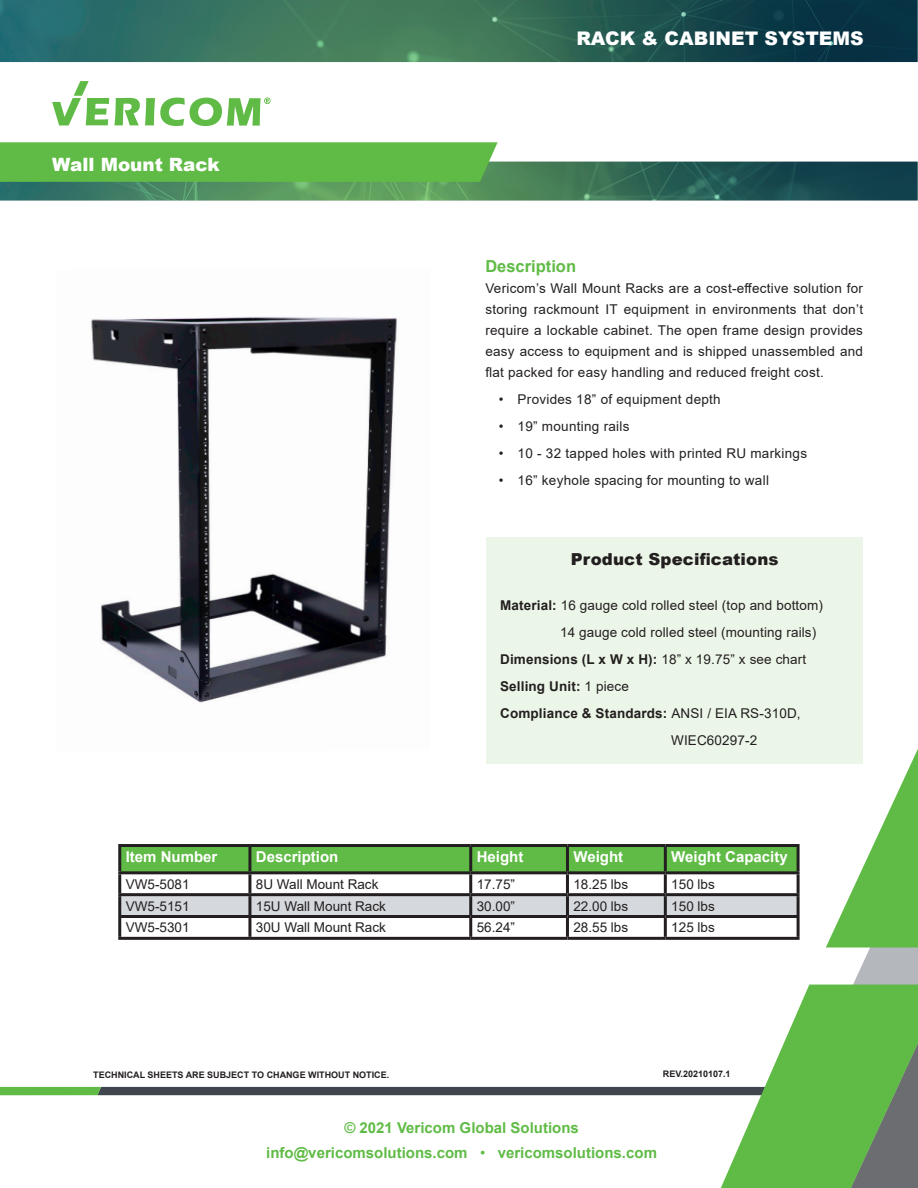
<style>
.page{position:relative;width:918px;height:1188px;background:#fff}
.page>*{position:absolute;margin:0;border:0;box-sizing:border-box;transform-origin:0 0}
.t1{font:900 18.75px "Arial";color:#fff}
.t2{font:900 18.3px "Arial";color:#fff}
.t3{font:900 16.5px "Arial";letter-spacing:.01em;color:#231f20}
.t4{font:700 16.5px "Arial";color:#60bb46}
.t5{font:700 15px/24.8px "Arial";color:#60bb46;text-align:center}
.t6{font:700 15px "Arial";color:#fff}
.t7{font:13.5px/21px "Arial";letter-spacing:.01em;color:#231f20;text-align:justify}
.t8{font:700 13.5px "Arial";letter-spacing:.01em;color:#231f20}
.t9{font:700 9px "Arial";color:#231f20}
.s1{font-weight:700}
.s2{font-weight:400}
</style>
<div class="page">
<svg style="left:98px;top:1086px;width:617px;height:9px;background:#52585f"></svg>
<svg style="left:0;top:1087px;width:101px;height:8px"></svg>
<svg style="left:809px;top:948px;width:109px;height:37px;fill:#b4b8bc"></svg>
<svg style="left:715px;top:985px;width:203px;height:203px"></svg>
<svg style="left:826px;top:749px;width:92px;height:199px"></svg>
<img style="left:0;top:0;width:918px;height:200px">
<div style="left:0;top:142px;width:498px;height:40px;background:#60bb46"></div>
<div style="left:487px;top:537px;width:376px;height:227px;background:#ecf6e8"></div>
<div style="left:121px;top:847px;width:676px;height:24px;background:#60bb46"></div>
<svg style="left:121px;top:874px;width:676px;height:63px"></svg>
<div style="left:121px;top:896px;width:676px;height:19px;background:#d5d8dc"></div>
<hr style="left:118px;top:844px;width:132px;height:3px;background:#231f20">
<hr style="left:118px;top:847px;width:3px;height:24px;background:#231f20">
<hr style="left:250px;top:844px;width:221px;height:3px;background:#231f20">
<hr style="left:248px;top:847px;width:3px;height:24px;background:#231f20">
<hr style="left:471px;top:844px;width:96px;height:3px;background:#231f20">
<hr style="left:469px;top:847px;width:3px;height:24px;background:#231f20">
<hr style="left:567px;top:844px;width:98px;height:3px;background:#231f20">
<hr style="left:566px;top:847px;width:3px;height:24px;background:#231f20">
<hr style="left:665px;top:844px;width:135px;height:3px;background:#231f20">
<hr style="left:664px;top:847px;width:3px;height:24px;background:#231f20">
<hr style="left:797px;top:847px;width:3px;height:24px;background:#231f20">
<hr style="left:118px;top:871px;width:132px;height:3px;background:#231f20">
<hr style="left:118px;top:874px;width:3px;height:19px;background:#231f20">
<hr style="left:118px;top:893px;width:132px;height:3px;background:#231f20">
<hr style="left:118px;top:896px;width:3px;height:19px;background:#231f20">
<hr style="left:250px;top:893px;width:221px;height:3px;background:#231f20">
<hr style="left:471px;top:893px;width:96px;height:3px;background:#231f20">
<hr style="left:567px;top:893px;width:98px;height:3px;background:#231f20">
<hr style="left:665px;top:893px;width:135px;height:3px;background:#231f20">
<hr style="left:118px;top:915px;width:132px;height:3px;background:#231f20">
<hr style="left:118px;top:918px;width:3px;height:19px;background:#231f20">
<hr style="left:250px;top:915px;width:221px;height:3px;background:#231f20">
<hr style="left:471px;top:915px;width:96px;height:3px;background:#231f20">
<hr style="left:567px;top:915px;width:98px;height:3px;background:#231f20">
<hr style="left:665px;top:915px;width:135px;height:3px;background:#231f20">
<hr style="left:118px;top:937px;width:132px;height:3px;background:#231f20">
<hr style="left:250px;top:937px;width:221px;height:3px;background:#231f20">
<hr style="left:471px;top:937px;width:96px;height:3px;background:#231f20">
<hr style="left:567px;top:937px;width:98px;height:3px;background:#231f20">
<hr style="left:665px;top:937px;width:135px;height:3px;background:#231f20">
<hr style="left:250px;top:871px;width:221px;height:3px;background:#231f20">
<hr style="left:248px;top:874px;width:3px;height:19px;background:#231f20">
<hr style="left:471px;top:871px;width:96px;height:3px;background:#231f20">
<hr style="left:469px;top:874px;width:3px;height:19px;background:#231f20">
<hr style="left:567px;top:871px;width:98px;height:3px;background:#231f20">
<hr style="left:566px;top:874px;width:3px;height:19px;background:#231f20">
<hr style="left:665px;top:871px;width:135px;height:3px;background:#231f20">
<hr style="left:664px;top:874px;width:3px;height:19px;background:#231f20">
<hr style="left:797px;top:874px;width:3px;height:19px;background:#231f20">
<hr style="left:248px;top:896px;width:3px;height:19px;background:#231f20">
<hr style="left:469px;top:896px;width:3px;height:19px;background:#231f20">
<hr style="left:566px;top:896px;width:3px;height:19px;background:#231f20">
<hr style="left:664px;top:896px;width:3px;height:19px;background:#231f20">
<hr style="left:797px;top:896px;width:3px;height:19px;background:#231f20">
<hr style="left:248px;top:918px;width:3px;height:19px;background:#231f20">
<hr style="left:469px;top:918px;width:3px;height:19px;background:#231f20">
<hr style="left:566px;top:918px;width:3px;height:19px;background:#231f20">
<hr style="left:664px;top:918px;width:3px;height:19px;background:#231f20">
<hr style="left:797px;top:918px;width:3px;height:19px;background:#231f20">
<img style="left:91px;top:316px;width:306px;height:387px">
<h2 class="t2" style="left:52px;top:151px;width:169px">Wall Mount Rack</h2>
<h1 class="t1" style="left:576px;top:25px;width:289px">RACK &amp; CABINET SYSTEMS</h1>
<p class="t4" style="left:485px;top:255px;width:92px">Description</p>
<p class="t7" style="left:485px;top:278px;width:379px">Vericom’s Wall Mount Racks are a cost-effective solution for storing rackmount IT equipment in environments that don’t require a lockable cabinet. The open frame design provides easy access to equipment and is shipped unassembled and flat packed for easy handling and reduced freight cost.</p>
<p class="t7" style="left:499px;top:389px;width:223px">• Provides 18” of equipment depth</p>
<p class="t7" style="left:499px;top:416px;width:132px">• 19” mounting rails</p>
<p class="t7" style="left:499px;top:443px;width:310px">• 10 - 32 tapped holes with printed RU markings</p>
<p class="t7" style="left:499px;top:470px;width:272px">• 16” keyhole spacing for mounting to wall</p>
<p class="t3" style="left:571px;top:547px;width:209px">Product Specifications</p>
<p class="t7" style="left:500px;top:595px;width:324px"><span class="s1">Material:</span> 16 gauge cold rolled steel (top and bottom)</p>
<p class="t7" style="left:560px;top:622px;width:258px">14 gauge cold rolled steel (mounting rails)</p>
<p class="t7" style="left:500px;top:649px;width:308px"><span class="s1">Dimensions (L x W x H):</span> 18” x 19.75” x see chart</p>
<p class="t8" style="left:500px;top:677px;width:130px">Selling Unit: <span class="s2">1 piece</span></p>
<p class="t8" style="left:500px;top:704px;width:302px">Compliance &amp; Standards: <span class="s2">ANSI / EIA RS-310D,</span></p>
<p class="t7" style="left:671px;top:730px;width:88px">WIEC60297-2</p>
<p class="t6" style="left:126px;top:847px;width:93px">Item Number</p>
<p class="t6" style="left:256px;top:847px;width:84px">Description</p>
<p class="t6" style="left:477px;top:847px;width:48px">Height</p>
<p class="t6" style="left:573px;top:847px;width:51px">Weight</p>
<p class="t6" style="left:671px;top:847px;width:118px">Weight Capacity</p>
<p class="t7" style="left:126px;top:873px;width:65px">VW5-5081</p>
<p class="t7" style="left:256px;top:873px;width:124px">8U Wall Mount Rack</p>
<p class="t7" style="left:477px;top:873px;width:40px">17.75”</p>
<p class="t7" style="left:573px;top:873px;width:56px">18.25 lbs</p>
<p class="t7" style="left:671px;top:873px;width:45px">150 lbs</p>
<p class="t7" style="left:126px;top:895px;width:65px">VW5-5151</p>
<p class="t7" style="left:256px;top:895px;width:132px">15U Wall Mount Rack</p>
<p class="t7" style="left:477px;top:895px;width:40px">30.00”</p>
<p class="t7" style="left:573px;top:895px;width:56px">22.00 lbs</p>
<p class="t7" style="left:671px;top:895px;width:45px">150 lbs</p>
<p class="t7" style="left:126px;top:917px;width:65px">VW5-5301</p>
<p class="t7" style="left:256px;top:917px;width:132px">30U Wall Mount Rack</p>
<p class="t7" style="left:477px;top:917px;width:40px">56.24”</p>
<p class="t7" style="left:573px;top:917px;width:56px">28.55 lbs</p>
<p class="t7" style="left:671px;top:917px;width:45px">125 lbs</p>
<p class="t9" style="left:93px;top:1069px;width:297px">TECHNICAL SHEETS ARE SUBJECT TO CHANGE WITHOUT NOTICE.</p>
<p class="t9" style="left:663px;top:1067px;width:69px">REV.20210107.1</p>
<p class="t5" style="left:266px;top:1116px;width:392px">© 2021 Vericom Global Solutions info@vericomsolutions.com <span class="s2">•</span> vericomsolutions.com</p>
</div>
